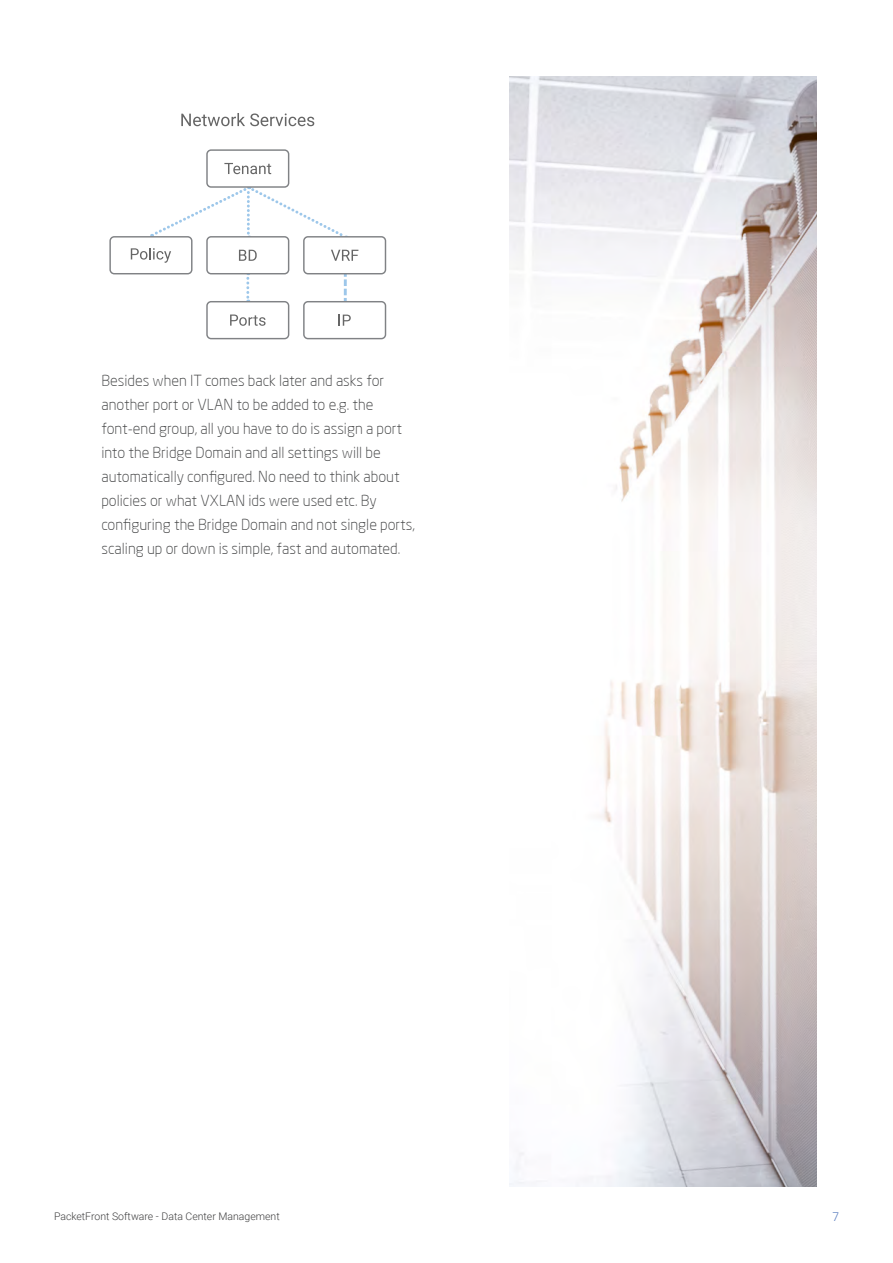
<style>
.page{position:relative;width:893px;height:1263px;background:#fff}
.page>*{position:absolute;margin:0;border:0;box-sizing:border-box;transform-origin:0 0}
.t1{font:300 15px/24px "Neo Sans Pro";color:#414243}
.t2{font:300 12px "Roboto";color:#4e74ba}
.t3{font:300 10.5px "Roboto";color:#3e3e3f}
</style>
<div class="page">
<svg style="left:246px;top:274px;width:3px;height:27px"></svg>
<svg style="left:344px;top:281px;width:3px;height:20px"></svg>
<svg style="left:150px;top:188px;width:198px;height:52px"></svg>
<svg style="left:181px;top:113px;width:133px;height:13px"></svg>
<div style="left:206px;top:149px;width:83px;height:39px;border:1px solid #808285;border-radius:4px"></div>
<svg style="left:224px;top:163px;width:47px;height:11px"></svg>
<div style="left:110px;top:237px;width:82px;height:37px;background:#fff;border-radius:4px"></div>
<div style="left:109px;top:236px;width:83px;height:38px;border:1px solid #808285;border-radius:4px"></div>
<svg style="left:131px;top:248px;width:40px;height:15px"></svg>
<div style="left:207px;top:237px;width:82px;height:37px;background:#fff;border-radius:4px"></div>
<div style="left:206px;top:236px;width:83px;height:38px;border:1px solid #808285;border-radius:4px"></div>
<svg style="left:239px;top:250px;width:18px;height:11px"></svg>
<div style="left:304px;top:237px;width:81px;height:37px;background:#fff;border-radius:4px"></div>
<div style="left:303px;top:236px;width:83px;height:38px;border:1px solid #808285;border-radius:4px"></div>
<svg style="left:331px;top:250px;width:27px;height:11px"></svg>
<div style="left:206px;top:301px;width:83px;height:38px;border:1px solid #808285;border-radius:4px"></div>
<svg style="left:230px;top:314px;width:36px;height:12px"></svg>
<div style="left:303px;top:301px;width:83px;height:38px;border:1px solid #808285;border-radius:4px"></div>
<svg style="left:339px;top:315px;width:12px;height:11px"></svg>
<img style="left:509px;top:77px;width:307px;height:1109px">
<p class="t1" style="left:101px;top:368px;width:315px">Besides when IT comes back later and asks for another port or VLAN to be added to e.g. the font-end group, all you have to do is assign a port into the Bridge Domain and all settings will be automatically configured. No need to think about policies or what VXLAN ids were used etc. By configuring the Bridge Domain and not single ports, scaling up or down is simple, fast and automated.</p>
<p class="t3" style="left:54px;top:1209px;width:227px">PacketFront Software - Data Center Management</p>
<p class="t2" style="left:832px;top:1208px;width:8px">7</p>
</div>
